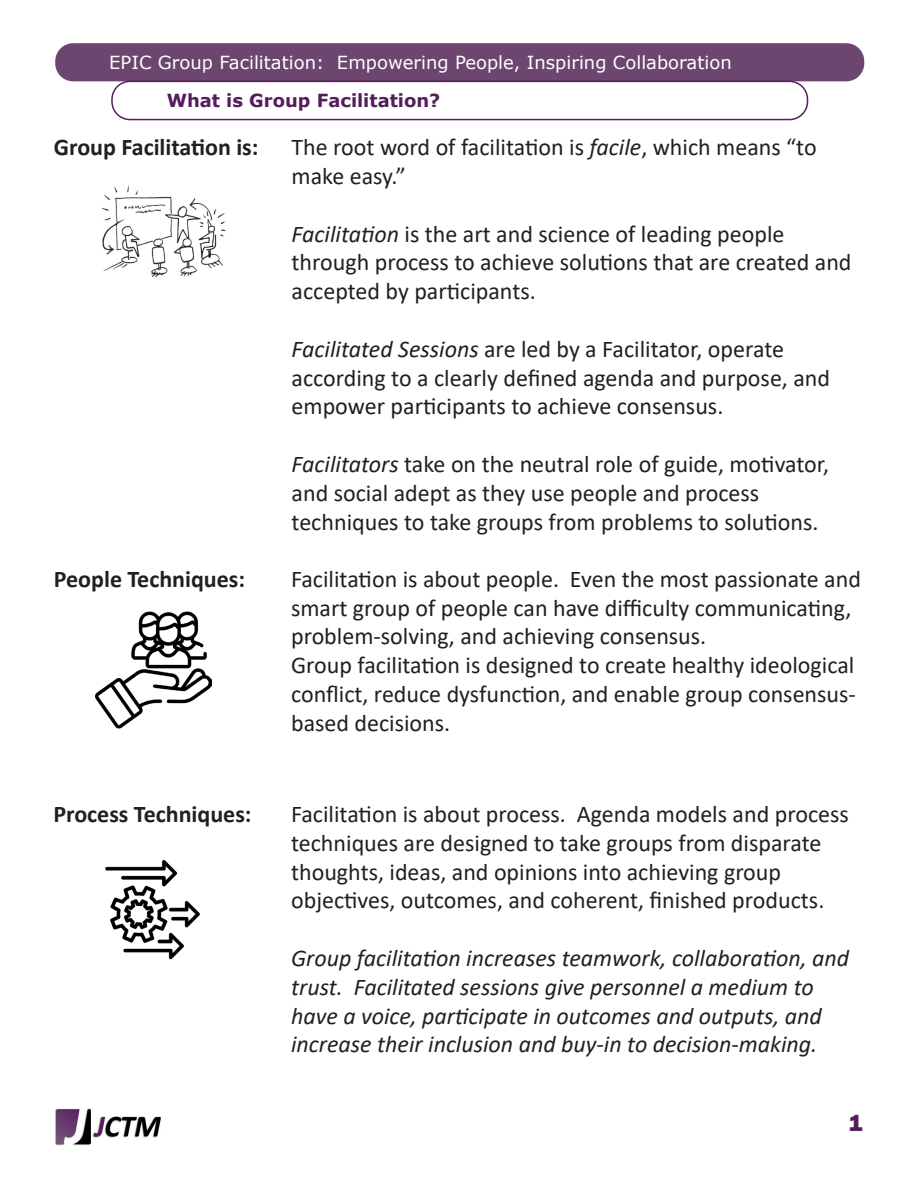
<style>
.page{position:relative;width:918px;height:1188px;background:#fff}
.page>*{position:absolute;margin:0;border:0;box-sizing:border-box;transform-origin:0 0}
.t1{font:24px/28.8px "Calibri";color:#231f20}
.t2{font:italic 24px/28.8px "Calibri";color:#231f20}
.t3{font:700 24px "Calibri";color:#231f20}
.t4{font:800 24px "Franklin Gothic";color:#541e5a}
.t5{font:18px "Verdana";color:#fff}
.t6{font:700 18px "Verdana";color:#541e5a}
.s1{font-style:italic}
</style>
<div class="page">
<div style="left:55px;top:43px;width:809px;height:38px;background:#6d4670;border-radius:18px"></div>
<div style="left:111px;top:81px;width:697px;height:39px;border:2px solid #541e5a;border-radius:18px"></div>
<img style="left:55px;top:1108px;width:106px;height:37px">
<img style="left:95px;top:612px;width:117px;height:116px">
<img style="left:105px;top:860px;width:95px;height:100px">
<img style="left:102px;top:185px;width:124px;height:93px">
<p class="t5" style="left:109px;top:50px;width:624px">EPIC Group Facilitation: Empowering People, Inspiring Collaboration</p>
<p class="t6" style="left:167px;top:88px;width:275px">What is Group Facilitation?</p>
<p class="t3" style="left:54px;top:130px;width:206px">Group Facilitation is:</p>
<p class="t1" style="left:292px;top:132px;width:527px">The root word of facilitation is <span class="s1">facile</span>, which means “to make easy.”</p>
<p class="t1" style="left:292px;top:219px;width:561px"><span class="s1">Facilitation</span> is the art and science of leading people through process to achieve solutions that are created and accepted by participants.</p>
<p class="t1" style="left:292px;top:334px;width:540px"><span class="s1">Facilitated Sessions</span> are led by a Facilitator, operate according to a clearly defined agenda and purpose, and empower participants to achieve consensus.</p>
<p class="t1" style="left:292px;top:449px;width:539px"><span class="s1">Facilitators</span> take on the neutral role of guide, motivator, and social adept as they use people and process techniques to take groups from problems to solutions.</p>
<p class="t3" style="left:54px;top:562px;width:193px">People Techniques:</p>
<p class="t1" style="left:291px;top:564px;width:571px">Facilitation is about people. Even the most passionate and smart group of people can have difficulty communicating, problem-solving, and achieving consensus.</p>
<p class="t1" style="left:291px;top:650px;width:566px;text-align:justify">Group facilitation is designed to create healthy ideological conflict, reduce dysfunction, and enable group consensus&shy;based decisions.</p>
<p class="t3" style="left:53px;top:797px;width:200px">Process Techniques:</p>
<p class="t1" style="left:291px;top:799px;width:559px">Facilitation is about process. Agenda models and process techniques are designed to take groups from disparate thoughts, ideas, and opinions into achieving group objectives, outcomes, and coherent, finished products.</p>
<p class="t2" style="left:291px;top:943px;width:560px">Group facilitation increases teamwork, collaboration, and trust. Facilitated sessions give personnel a medium to have a voice, participate in outcomes and outputs, and increase their inclusion and buy-in to decision-making.</p>
<p class="t4" style="left:848px;top:1108px;width:16px">1</p>
</div>
